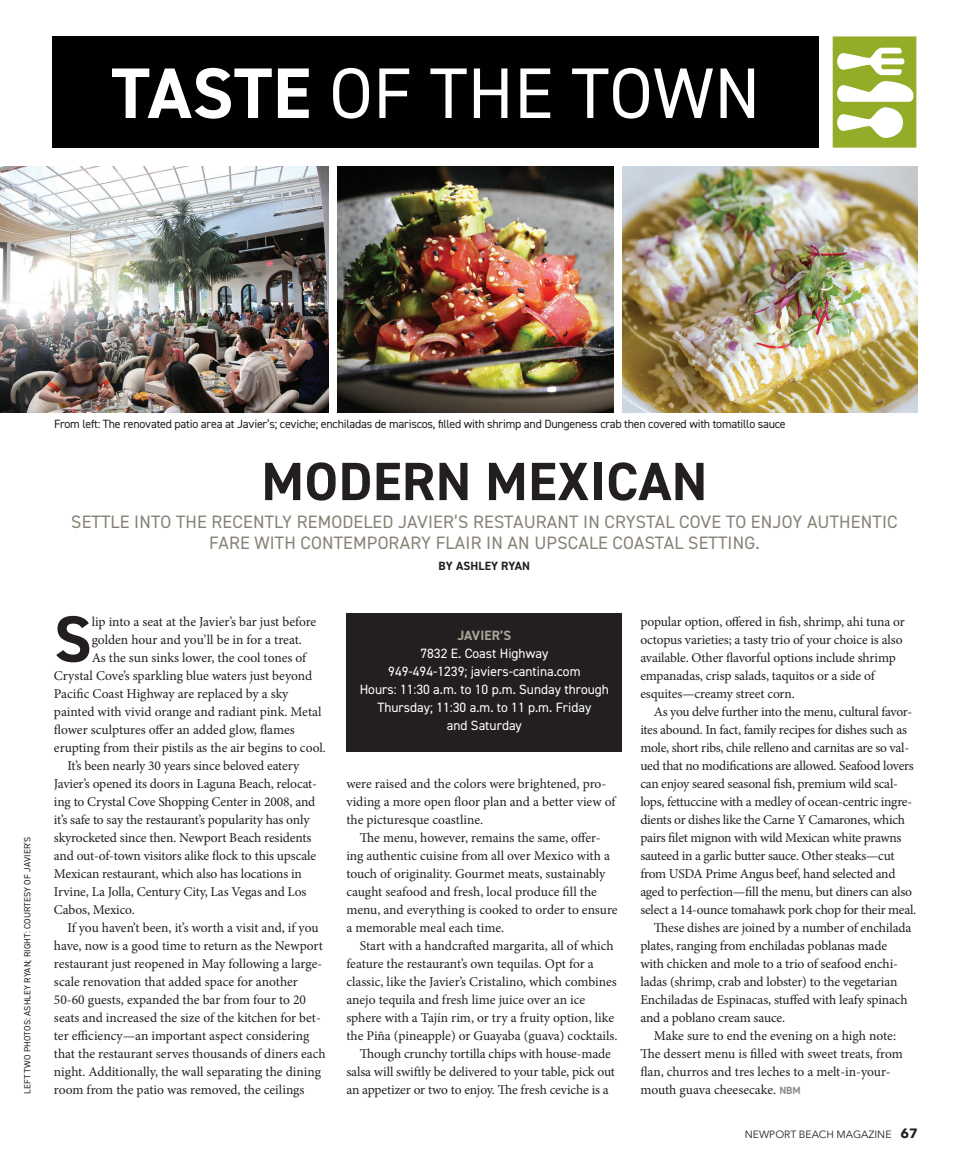
<style>
.page{position:relative;width:972px;height:1175px;background:#fff}
.page>*{position:absolute;margin:0;border:0;box-sizing:border-box;transform-origin:0 0}
.t1{font:71.7px "DIN2014";letter-spacing:.01em;color:#fff}
.NBM_BodyCopy{font:700 65.7px "DIN2014";color:#231f20}
.t2{font:700 54px "DIN2014";letter-spacing:.01em;color:#231f20}
.t3{font:18px/21px "DIN2014";letter-spacing:.01em;color:#878277;text-align:center}
.NBM_BodyCopy-2{font:13.5px/18px "Minion Pro";letter-spacing:-.01em;color:#231f20}
.LBM_body{font:13.5px/18px "DIN2014";color:#fff;text-align:center}
.LBM_body-2{font:700 13.5px "DIN2014";letter-spacing:.01em;color:#a9a599}
.t4{font:12px "DIN2014";letter-spacing:-.02em;color:#231f20}
.t5{font:700 12px "DIN2014";letter-spacing:.01em;color:#231f20}
.t6{font:10.5px "Avenir Next";color:#231f20}
.t7{font:9px "DIN2014";letter-spacing:.01em;color:#231f20}
.s1{font-weight:700}
.s2{font-family:"DIN2014";font-weight:700;font-size:10.5px;color:#8a8c8f}
.s3{font-weight:700;font-size:13.5px}
</style>
<div class="page">
<div style="left:52px;top:36px;width:767px;height:112px;background:#010101"></div>
<svg style="left:833px;top:36px;width:83px;height:112px"></svg>
<div style="left:346px;top:613px;width:276px;height:138px;background:#231f20"></div>
<img style="left:0;top:166px;width:328px;height:246px">
<img style="left:622px;top:166px;width:296px;height:246px">
<img style="left:337px;top:166px;width:276px;height:246px">
<p class="t1" style="left:111px;top:49px;width:650px"><span class="s1">TASTE</span> OF THE TOWN</p>
<p class="t7" style="left:22px;top:1093px;width:259px;rotate:-90deg">LEFT TWO PHOTOS: ASHLEY RYAN; RIGHT: COURTESY OF JAVIER’S</p>
<p class="t4" style="left:54px;top:417px;width:733px">From left: The renovated patio area at Javier’s; ceviche; enchiladas de mariscos, filled with shrimp and Dungeness crab then covered with tomatillo sauce</p>
<p class="t2" style="left:261px;top:445px;width:447px">MODERN MEXICAN</p>
<p class="t3" style="left:71px;top:511px;width:828px">SETTLE INTO THE RECENTLY REMODELED JAVIER’S RESTAURANT IN CRYSTAL COVE TO ENJOY AUTHENTIC<br>FARE WITH CONTEMPORARY FLAIR IN AN UPSCALE COASTAL SETTING.</p>
<p class="t5" style="left:439px;top:558px;width:93px">BY ASHLEY RYAN</p>
<p class="NBM_BodyCopy" style="left:54px;top:595px;width:39px">S</p>
<p class="NBM_BodyCopy-2" style="left:92px;top:612px;width:226px">lip into a seat at the Javier’s bar just before</p>
<p class="NBM_BodyCopy-2" style="left:92px;top:630px;width:212px">golden hour and you’ll be in for a treat.</p>
<p class="NBM_BodyCopy-2" style="left:92px;top:648px;width:216px">As the sun sinks lower, the cool tones of</p>
<p class="NBM_BodyCopy-2" style="left:54px;top:666px;width:260px">Crystal Cove’s sparkling blue waters just beyond</p>
<p class="NBM_BodyCopy-2" style="left:54px;top:684px;width:236px">Pacific Coast Highway are replaced by a sky</p>
<p class="NBM_BodyCopy-2" style="left:54px;top:702px;width:269px">painted with vivid orange and radiant pink. Metal</p>
<p class="NBM_BodyCopy-2" style="left:54px;top:720px;width:242px">flower sculptures offer an added glow, flames</p>
<p class="NBM_BodyCopy-2" style="left:54px;top:738px;width:273px">erupting from their pistils as the air begins to cool.</p>
<p class="NBM_BodyCopy-2" style="left:54px;top:756px;width:265px;text-indent:14px">It’s been nearly 30 years since beloved eatery Javier’s opened its doors in Laguna Beach, relocat&shy;ing to Crystal Cove Shopping Center in 2008, and it’s safe to say the restaurant’s popularity has only skyrocketed since then. Newport Beach residents and out-of-town visitors alike flock to this upscale Mexican restaurant, which also has locations in Irvine, La Jolla, Century City, Las Vegas and Los Cabos, Mexico.</p>
<p class="NBM_BodyCopy-2" style="left:54px;top:918px;width:273px;text-indent:14px">If you haven’t been, it’s worth a visit and, if you have, now is a good time to return as the Newport restaurant just reopened in May following a large&shy;scale renovation that added space for another 50-60 guests, expanded the bar from four to 20 seats and increased the size of the kitchen for bet&shy;ter efficiency—an important aspect considering that the restaurant serves thousands of diners each night. Additionally, the wall separating the dining room from the patio was removed, the ceilings</p>
<p class="LBM_body-2" style="left:457px;top:626px;width:55px">JAVIER’S</p>
<p class="LBM_body" style="left:420px;top:644px;width:129px">7832 E. Coast Highway</p>
<p class="LBM_body" style="left:388px;top:662px;width:194px">949-494-1239; javiers-cantina.com</p>
<p class="LBM_body" style="left:360px;top:680px;width:251px">Hours: 11:30 a.m. to 10 p.m. Sunday through<br>Thursday; 11:30 a.m. to 11 p.m. Friday<br>and Saturday</p>
<p class="NBM_BodyCopy-2" style="left:346px;top:774px;width:271px">were raised and the colors were brightened, pro&shy;viding a more open floor plan and a better view of the picturesque coastline.</p>
<p class="NBM_BodyCopy-2" style="left:346px;top:828px;width:273px;text-indent:14px">The menu, however, remains the same, offer&shy;ing authentic cuisine from all over Mexico with a touch of originality. Gourmet meats, sustainably caught seafood and fresh, local produce fill the menu, and everything is cooked to order to ensure a memorable meal each time.</p>
<p class="NBM_BodyCopy-2" style="left:346px;top:936px;width:273px;text-indent:14px">Start with a handcrafted margarita, all of which feature the restaurant’s own tequilas. Opt for a classic, like the Javier’s Cristalino, which combines anejo tequila and fresh lime juice over an ice sphere with a Tajín rim, or try a fruity option, like the Piña (pineapple) or Guayaba (guava) cocktails.</p>
<p class="NBM_BodyCopy-2" style="left:346px;top:1044px;width:270px;text-indent:14px">Though crunchy tortilla chips with house-made salsa will swiftly be delivered to your table, pick out an appetizer or two to enjoy. The fresh ceviche is a</p>
<p class="NBM_BodyCopy-2" style="left:640px;top:612px;width:266px">popular option, offered in fish, shrimp, ahi tuna or octopus varieties; a tasty trio of your choice is also available. Other flavorful options include shrimp empanadas, crisp salads, taquitos or a side of esquites—creamy street corn.</p>
<p class="NBM_BodyCopy-2" style="left:640px;top:702px;width:278px;text-indent:14px">As you delve further into the menu, cultural favor&shy;ites abound. In fact, family recipes for dishes such as mole, short ribs, chile relleno and carnitas are so val&shy;ued that no modifications are allowed. Seafood lovers can enjoy seared seasonal fish, premium wild scal&shy;lops, fettuccine with a medley of ocean-centric ingre&shy;dients or dishes like the Carne Y Camarones, which pairs filet mignon with wild Mexican white prawns sauteed in a garlic butter sauce. Other steaks—cut from USDA Prime Angus beef, hand selected and aged to perfection—fill the menu, but diners can also select a 14-ounce tomahawk pork chop for their meal.</p>
<p class="NBM_BodyCopy-2" style="left:640px;top:918px;width:273px;text-indent:14px">These dishes are joined by a number of enchilada plates, ranging from enchiladas poblanas made with chicken and mole to a trio of seafood enchi&shy;ladas (shrimp, crab and lobster) to the vegetarian Enchiladas de Espinacas, stuffed with leafy spinach and a poblano cream sauce.</p>
<p class="NBM_BodyCopy-2" style="left:640px;top:1026px;width:264px;text-indent:14px">Make sure to end the evening on a high note:<br>The dessert menu is filled with sweet treats, from flan, churros and tres leches to a melt-in-your&shy;mouth guava cheesecake. <span class="s2">NBM</span></p>
<p class="t6" style="left:745px;top:1125px;width:175px">NEWPORT BEACH MAGAZINE <span class="s3">67</span></p>
</div>
